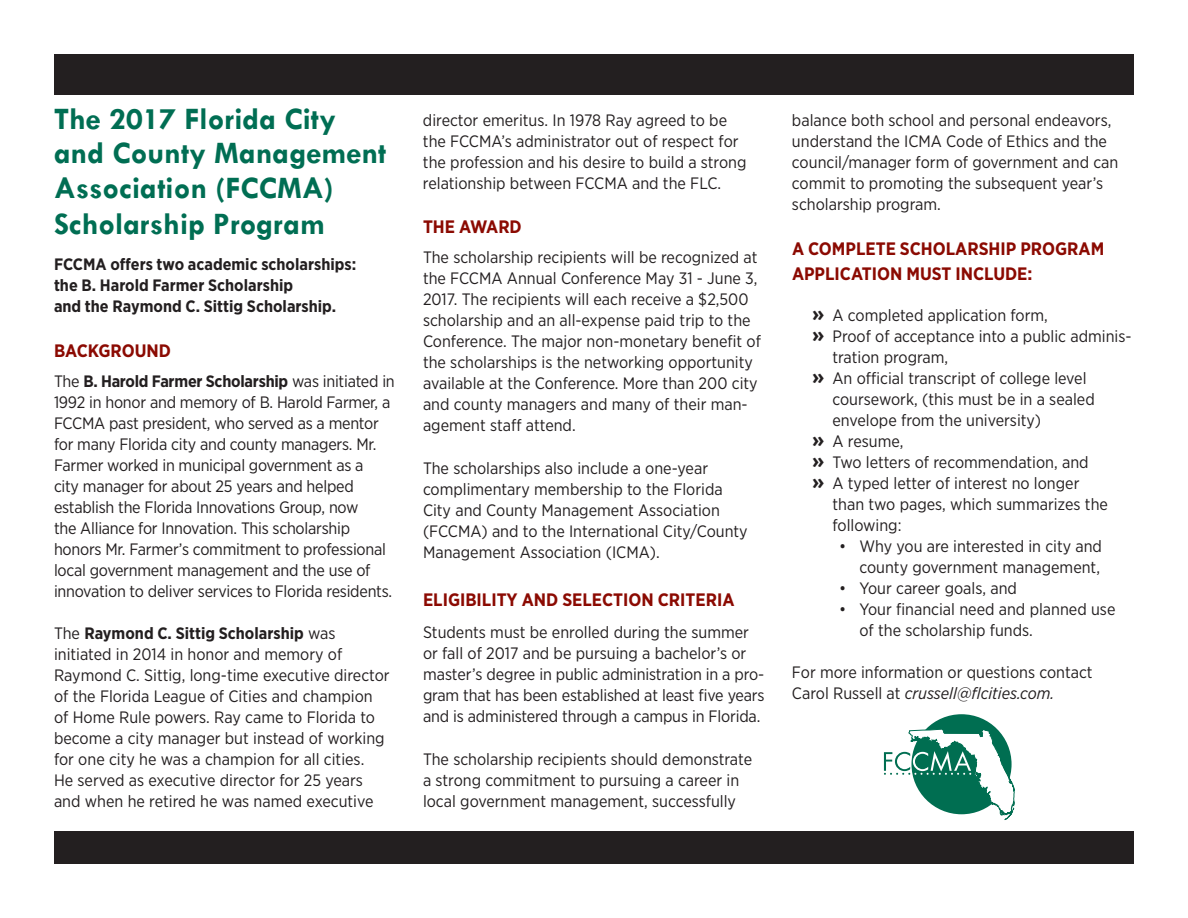
<style>
.page{position:relative;width:1188px;height:918px;background:#fff}
.page>*{position:absolute;margin:0;border:0;box-sizing:border-box;transform-origin:0 0}
.t1{font:700 31.5px/35px "Tw Cen";color:#006e53}
.t2{font:700 18px/25.2px "Gotham Narrow";color:#8b0a02}
.t3{font:16.5px/21px "Gotham Narrow";color:#231f20}
.t4{font:700 16.5px/21px "Gotham Narrow";color:#231f20}
.s1{font-weight:700}
.s2{font-weight:700;font-size:21px}
.s3{font-style:italic}
</style>
<div class="page">
<div style="left:54px;top:54px;width:1080px;height:40px;background:#231f20"></div>
<div style="left:54px;top:832px;width:1080px;height:32px;background:#231f20"></div>
<div style="left:911px;top:714px;width:101px;height:100px;background:#006e51;border-radius:50%"></div>
<svg style="left:884px;top:728px;width:131px;height:92px"></svg>
<h1 class="t1" style="left:54px;top:100px;width:334px">The 2017 Florida City and County Management<br>Association (FCCMA)<br>Scholarship Program</h1>
<p class="t4" style="left:54px;top:253px;width:304px">FCCMA offers two academic scholarships: the B. Harold Farmer Scholarship<br>and the Raymond C. Sittig Scholarship.</p>
<p class="t2" style="left:54px;top:338px;width:119px">BACKGROUND</p>
<p class="t3" style="left:54px;top:371px;width:342px">The <span class="s1">B. Harold Farmer Scholarship</span> was initiated in 1992 in honor and memory of B. Harold Farmer, a FCCMA past president, who served as a mentor for many Florida city and county managers. Mr.<br>Farmer worked in municipal government as a<br>city manager for about 25 years and helped establish the Florida Innovations Group, now<br>the Alliance for Innovation. This scholarship honors Mr. Farmer’s commitment to professional local government management and the use of innovation to deliver services to Florida residents.</p>
<p class="t3" style="left:54px;top:623px;width:337px">The <span class="s1">Raymond C. Sittig Scholarship</span> was initiated in 2014 in honor and memory of Raymond C. Sittig, long-time executive director of the Florida League of Cities and champion of Home Rule powers. Ray came to Florida to become a city manager but instead of working for one city he was a champion for all cities.<br>He served as executive director for 25 years and when he retired he was named executive</p>
<p class="t3" style="left:423px;top:109px;width:325px">director emeritus. In 1978 Ray agreed to be the FCCMA’s administrator out of respect for the profession and his desire to build a strong relationship between FCCMA and the FLC.</p>
<p class="t2" style="left:423px;top:214px;width:100px">THE AWARD</p>
<p class="t3" style="left:423px;top:246px;width:339px">The scholarship recipients will be recognized at the FCCMA Annual Conference May 31 - June 3, 2017. The recipients will each receive a $2,500 scholarship and an all-expense paid trip to the Conference. The major non-monetary benefit of the scholarships is the networking opportunity available at the Conference. More than 200 city and county managers and many of their man&shy;agement staff attend.</p>
<p class="t3" style="left:423px;top:458px;width:326px">The scholarships also include a one-year complimentary membership to the Florida City and County Management Association (FCCMA) and to the International City/County Management Association (ICMA).</p>
<p class="t2" style="left:423px;top:587px;width:313px">ELIGIBILITY AND SELECTION CRITERIA</p>
<p class="t3" style="left:423px;top:621px;width:343px">Students must be enrolled during the summer or fall of 2017 and be pursuing a bachelor’s or master’s degree in public administration in a pro&shy;gram that has been established at least five years and is administered through a campus in Florida.</p>
<p class="t3" style="left:423px;top:749px;width:331px">The scholarship recipients should demonstrate a strong commitment to pursuing a career in local government management, successfully</p>
<p class="t3" style="left:792px;top:109px;width:328px">balance both school and personal endeavors, understand the ICMA Code of Ethics and the council/manager form of government and can commit to promoting the subsequent year’s scholarship program.</p>
<p class="t2" style="left:792px;top:236px;width:314px">A COMPLETE SCHOLARSHIP PROGRAM<br>APPLICATION MUST INCLUDE:</p>
<p class="t3" style="left:812px;top:304px;width:237px"><span class="s2">»</span> A completed application form,</p>
<p class="t3" style="left:812px;top:325px;width:321px"><span class="s2">»</span> Proof of acceptance into a public adminis-</p>
<p class="t3" style="left:832px;top:346px;width:117px">tration program,</p>
<p class="t3" style="left:812px;top:367px;width:276px"><span class="s2">»</span> An official transcript of college level</p>
<p class="t3" style="left:832px;top:388px;width:264px">coursework, (this must be in a sealed</p>
<p class="t3" style="left:832px;top:409px;width:210px">envelope from the university)</p>
<p class="t3" style="left:812px;top:430px;width:93px"><span class="s2">»</span> A resume,</p>
<p class="t3" style="left:812px;top:451px;width:278px"><span class="s2">»</span> Two letters of recommendation, and</p>
<p class="t3" style="left:812px;top:472px;width:269px"><span class="s2">»</span> A typed letter of interest no longer</p>
<p class="t3" style="left:832px;top:493px;width:277px">than two pages, which summarizes the</p>
<p class="t3" style="left:832px;top:514px;width:71px">following:</p>
<p class="t3" style="left:839px;top:536px;width:264px;text-align:right">• Why you are interested in city and county government management,</p>
<p class="t3" style="left:839px;top:578px;width:179px">• Your career goals, and</p>
<p class="t3" style="left:859px;top:599px;width:257px;text-indent:-20px">• Your financial need and planned use of the scholarship funds.</p>
<p class="t3" style="left:792px;top:662px;width:302px">For more information or questions contact<br>Carol Russell at <span class="s3">crussell@flcities.com.</span></p>
</div>
